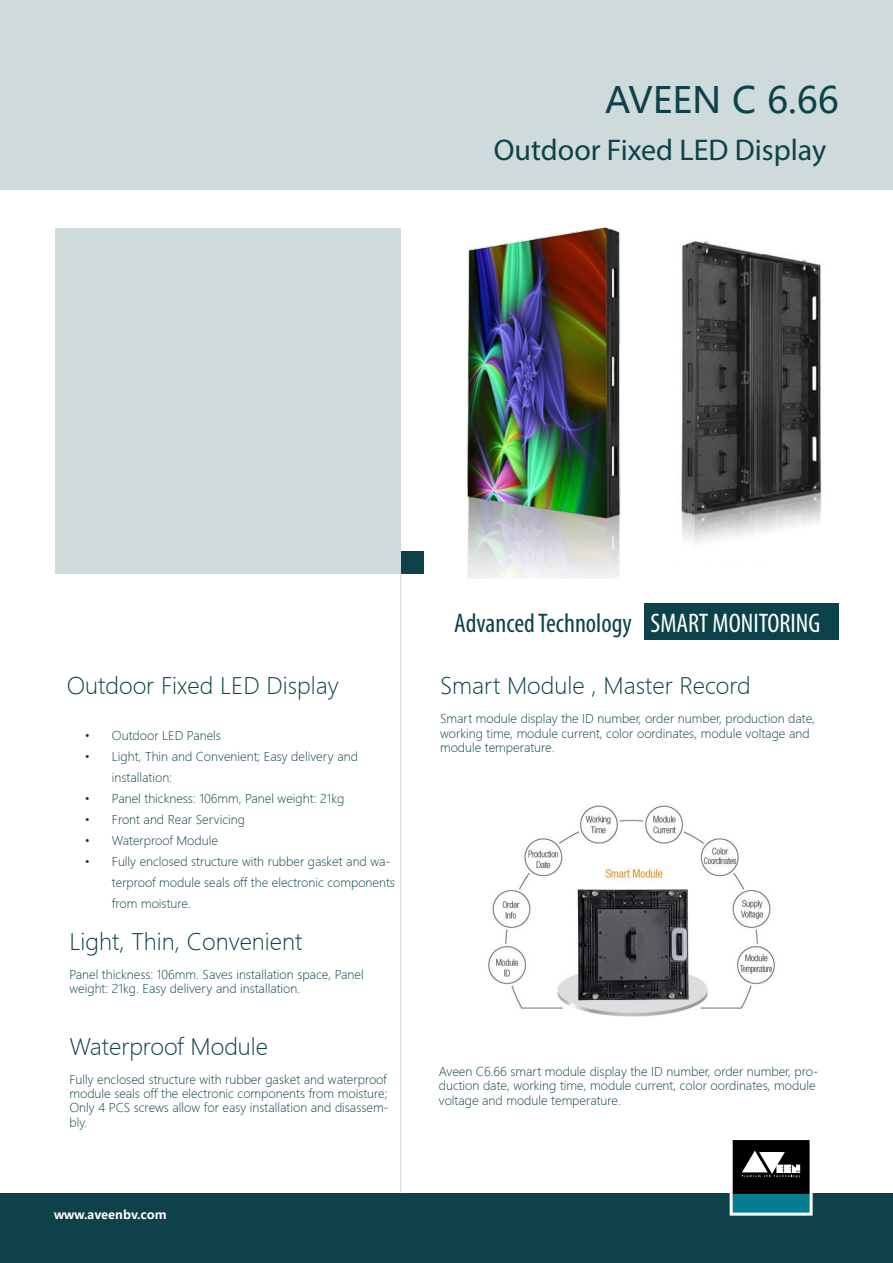
<style>
.page{position:relative;width:893px;height:1263px;background:#fff}
.page>*{position:absolute;margin:0;border:0;box-sizing:border-box;transform-origin:0 0}
.t1{font:36px "Microsoft Ya Hei UI";color:#0e4149}
.t2{font:30px "Myriad Pro";color:#0c424a}
.t3{font:condensed 27px "Myriad Pro";color:#0c424a}
.t4{font:22.5px "Microsoft Ya Hei UI Light";color:#0c424a}
.t5{font:12px/14.4px "Microsoft Ya Hei UI Light";color:#0c424a}
.t6{font:700 12px "Microsoft Ya Hei UI";color:#fff}
.s1{color:#0c424a}
.s2{color:#fff}
</style>
<div class="page">
<div style="left:0;top:1194px;width:893px;height:69px;background:#0e4149"></div>
<div style="left:730px;top:1194px;width:82px;height:21px;background:#047e8e"></div>
<div style="left:731px;top:1138px;width:80px;height:55px;background:#000"></div>
<svg style="left:742px;top:1150px;width:58px;height:27px"></svg>
<div style="left:730px;top:1137px;width:83px;height:78px;border:3px solid #fff"></div>
<div style="left:0;top:0;width:893px;height:189px;background:#cfdadb"></div>
<div style="left:55px;top:228px;width:346px;height:345px;background:#cfdadb"></div>
<div style="left:645px;top:603px;width:194px;height:37px;background:#0c424a"></div>
<hr style="left:400px;top:573px;width:1px;height:620px;background:#cfdadb">
<div style="left:401px;top:551px;width:22px;height:22px;background:#0e4149"></div>
<img style="left:488px;top:805px;width:287px;height:212px">
<img style="left:467px;top:226px;width:355px;height:352px">
<h1 class="t1" style="left:605px;top:76px;width:235px">AVEEN <span class="s1">C 6.66</span></h1>
<h2 class="t2" style="left:494px;top:132px;width:334px">Outdoor Fixed LED Display</h2>
<h3 class="t4" style="left:67px;top:671px;width:274px">Outdoor Fixed LED Display</h3>
<p class="t5" style="left:85px;top:728px;width:137px">• Outdoor LED Panels</p>
<p class="t5" style="left:112px;top:746px;width:247px;line-height:21px;text-indent:-27px">• Light, Thin and Convenient; Easy delivery and installation:</p>
<p class="t5" style="left:85px;top:791px;width:261px">• Panel thickness: 106mm, Panel weight: 21kg</p>
<p class="t5" style="left:85px;top:812px;width:161px">• Front and Rear Servicing</p>
<p class="t5" style="left:85px;top:833px;width:135px">• Waterproof Module</p>
<p class="t5" style="left:112px;top:851px;width:284px;line-height:21px;text-indent:-27px">• Fully enclosed structure with rubber gasket and wa&shy;terproof module seals off the electronic components from moisture.</p>
<h3 class="t4" style="left:69px;top:927px;width:235px">Light, Thin, Convenient</h3>
<p class="t5" style="left:69px;top:967px;width:296px">Panel thickness: 106mm. Saves installation space, Panel weight: 21kg. Easy delivery and installation.</p>
<h3 class="t4" style="left:69px;top:1032px;width:200px">Waterproof Module</h3>
<p class="t5" style="left:69px;top:1072px;width:321px">Fully enclosed structure with rubber gasket and waterproof module seals off the electronic components from moisture; Only 4 PCS screws allow for easy installation and disassem&shy;bly.</p>
<p class="t6" style="left:54px;top:1206px;width:114px">www.aveenbv.com</p>
<h3 class="t3" style="left:454px;top:607px;width:368px">Advanced Technology <span class="s2">SMART MONITORING</span></h3>
<h3 class="t4" style="left:440px;top:671px;width:312px">Smart Module , Master Record</h3>
<p class="t5" style="left:440px;top:711px;width:377px">Smart module display the ID number, order number, production date, working time, module current, color oordinates, module voltage and module temperature.</p>
<p class="t5" style="left:439px;top:1064px;width:381px">Aveen C6.66 smart module display the ID number, order number, pro&shy;duction date, working time, module current, color oordinates, module voltage and module temperature.</p>
</div>
